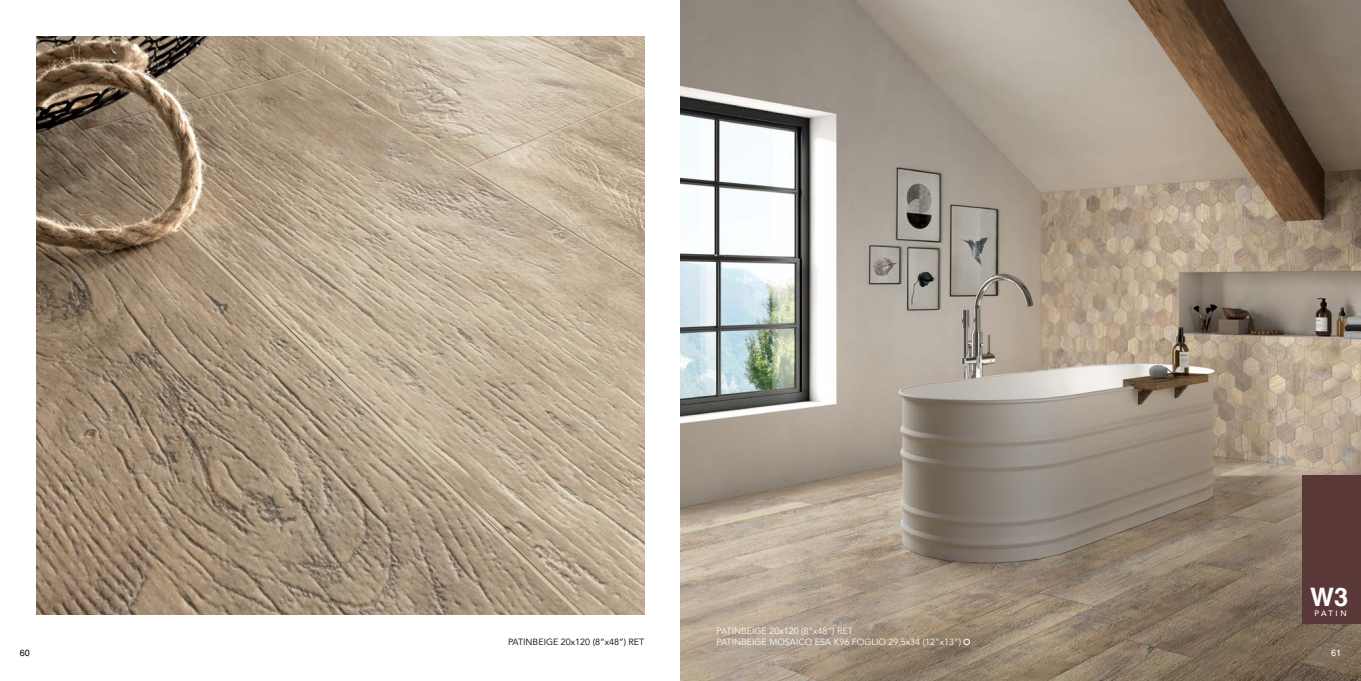
<style>
.page{position:relative;width:1361px;height:681px;background:#fff}
.page>*{position:absolute;margin:0;border:0;box-sizing:border-box;transform-origin:0 0}
.t1{font:700 25.4px "Helvetica";color:#fff}
.t2{font:9px "Avenir";color:#fff}
.t3{font:9px "Avenir";color:#000}
.t4{font:9px "Helvetica LT Std";color:#000}
.t5{font:9px "Helvetica LT Std";color:#fff}
.t6{font:500 7.9px "Avenir";letter-spacing:.325em;color:#fff}
</style>
<div class="page">
<img style="left:680px;top:0;width:681px;height:680px">
<svg style="left:963px;top:638px;width:6px;height:6px"></svg>
<div style="left:1302px;top:475px;width:59px;height:149px;background:#593837"></div>
<img style="left:36px;top:36px;width:608px;height:578px">
<p class="t2" style="left:716px;top:625px;width:138px">PATINBEIGE 20x120 (8”x48”) RET</p>
<p class="t3" style="left:508px;top:636px;width:138px">PATINBEIGE 20x120 (8”x48”) RET</p>
<p class="t2" style="left:716px;top:636px;width:246px">PATINBEIGE MOSAICO ESA K96 FOGLIO 29,5x34 (12”x13”)</p>
<h1 class="t1" style="left:1310px;top:576px;width:40px">W3</h1>
<p class="t6" style="left:1314px;top:606px;width:34px">BURL</p>
<p class="t6" style="left:1314px;top:606px;width:34px">PATIN</p>
<p class="t4" style="left:20px;top:647px;width:12px">60</p>
<p class="t5" style="left:1331px;top:647px;width:12px">61</p>
</div>
